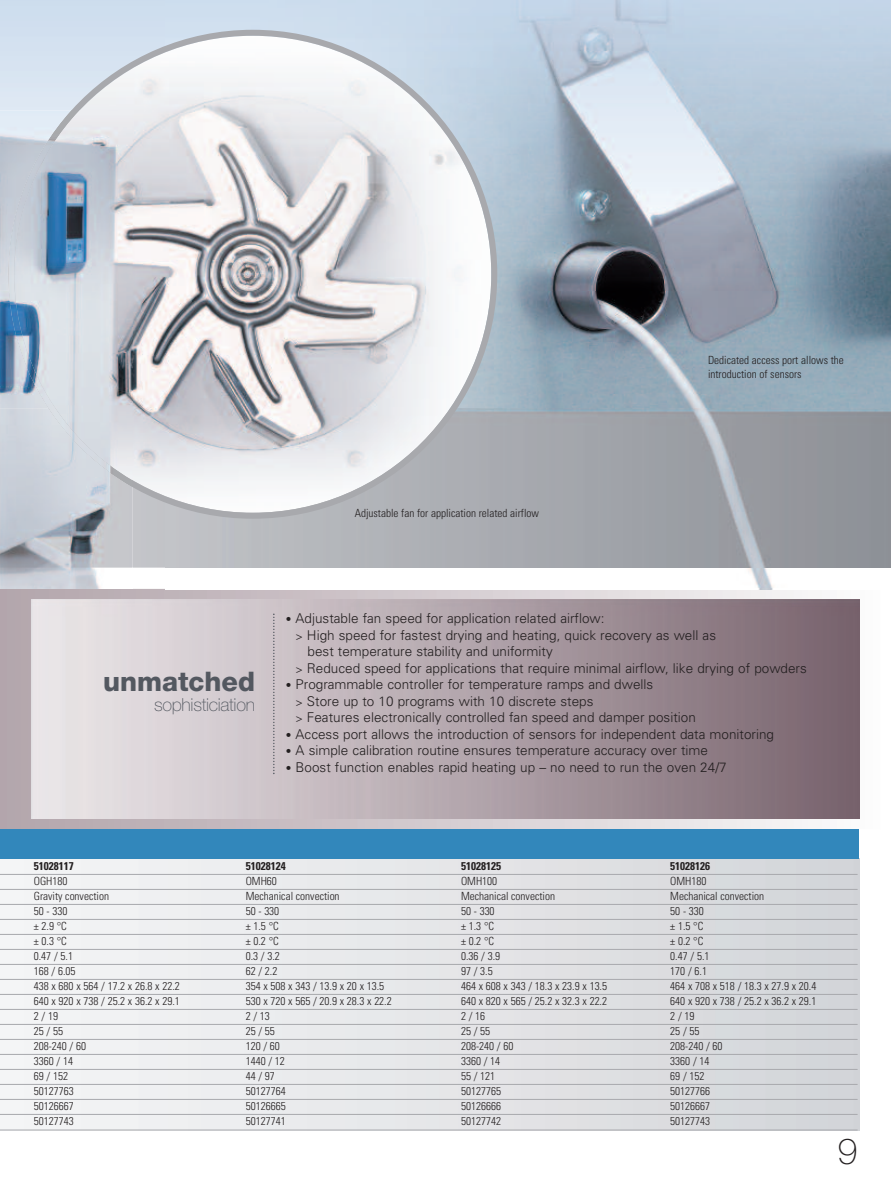
<style>
.page{position:relative;width:891px;height:1188px;background:#fff}
.page>*{position:absolute;margin:0;border:0;box-sizing:border-box;transform-origin:0 0}
.t1{font:100 36px "Helvetica Neue";color:#231f20}
.t2{font:800 27px "Helvetica Neue";color:#535860}
.t3{font:100 18px "Helvetica Neue";letter-spacing:-.015em;color:#535860}
.t4{font:300 13.5px/16.5px "Univers";color:#231f20}
.t5{font:300 condensed 11.25px/13.5px "Univers";color:#231f20}
.t6{font:700 condensed 11.25px "Univers";color:#231f20}
.s1{font-size:11.25px}
</style>
<div class="page">
<img style="left:166px;top:291px;width:725px;height:298px">
<img style="left:0;top:0;width:891px;height:291px">
<img style="left:0;top:589px;width:860px;height:240px">
<img style="left:32px;top:600px;width:828px;height:219px">
<svg style="left:273px;top:614px;width:2px;height:160px"></svg>
<div style="left:0;top:829px;width:859px;height:30px;background:#3287bb"></div>
<hr style="left:0;top:874px;width:858px;height:1px;background:#a8a9ad">
<hr style="left:0;top:889px;width:858px;height:1px;background:#a8a9ad">
<hr style="left:0;top:904px;width:858px;height:1px;background:#a8a9ad">
<hr style="left:0;top:919px;width:858px;height:1px;background:#a8a9ad">
<hr style="left:0;top:934px;width:858px;height:1px;background:#a8a9ad">
<hr style="left:0;top:949px;width:858px;height:1px;background:#a8a9ad">
<hr style="left:0;top:964px;width:858px;height:1px;background:#a8a9ad">
<hr style="left:0;top:979px;width:858px;height:1px;background:#a8a9ad">
<hr style="left:0;top:994px;width:858px;height:1px;background:#a8a9ad">
<hr style="left:0;top:1009px;width:858px;height:1px;background:#a8a9ad">
<hr style="left:0;top:1024px;width:858px;height:1px;background:#a8a9ad">
<hr style="left:0;top:1039px;width:858px;height:1px;background:#a8a9ad">
<hr style="left:0;top:1054px;width:858px;height:1px;background:#a8a9ad">
<hr style="left:0;top:1069px;width:858px;height:1px;background:#a8a9ad">
<hr style="left:0;top:1084px;width:858px;height:1px;background:#a8a9ad">
<hr style="left:0;top:1099px;width:858px;height:1px;background:#a8a9ad">
<hr style="left:0;top:1114px;width:858px;height:1px;background:#a8a9ad">
<hr style="left:0;top:1130px;width:858px;height:1px;background:#a8a9ad">
<svg style="left:8px;top:30px;width:489px;height:489px"></svg>
<img style="left:0;top:408px;width:133px;height:181px">
<img style="left:0;top:291px;width:8px;height:117px">
<img style="left:0;top:111px;width:8px;height:180px">
<img style="left:8px;top:111px;width:125px;height:376px">
<img style="left:14px;top:111px;width:119px;height:369px">
<p class="t5" style="left:708px;top:355px;width:137px">Dedicated access port allows the introduction of sensors</p>
<p class="t5" style="left:355px;top:508px;width:186px">Adjustable fan for application related airflow</p>
<h2 class="t2" style="left:103px;top:672px;width:154px">unmatched</h2>
<h3 class="t3" style="left:154px;top:698px;width:102px">sophisticiation</h3>
<p class="t4" style="left:286px;top:612px;width:320px"><span class="s1">•</span> Adjustable fan speed for application related airflow:</p>
<p class="t4" style="left:295px;top:628px;width:422px"><span class="s1">&gt;</span> High speed for fastest drying and heating, quick recovery as well as</p>
<p class="t4" style="left:308px;top:645px;width:247px">best temperature stability and uniformity</p>
<p class="t4" style="left:295px;top:661px;width:513px"><span class="s1">&gt;</span> Reduced speed for applications that require minimal airflow, like drying of powders</p>
<p class="t4" style="left:295px;top:678px;width:402px;text-indent:-10px"><span class="s1">•</span> Programmable controller for temperature ramps and dwells<br><span class="s1">&gt;</span> Store up to 10 programs with 10 discrete steps<br><span class="s1">&gt;</span> Features electronically controlled fan speed and damper position</p>
<p class="t4" style="left:286px;top:727px;width:490px"><span class="s1">•</span> Access port allows the introduction of sensors for independent data monitoring</p>
<p class="t4" style="left:286px;top:744px;width:424px"><span class="s1">•</span> A simple calibration routine ensures temperature accuracy over time</p>
<p class="t4" style="left:286px;top:760px;width:442px"><span class="s1">•</span> Boost function enables rapid heating up – no need to run the oven 24/7</p>
<p class="t6" style="left:34px;top:862px;width:41px">51028117</p>
<p class="t6" style="left:246px;top:862px;width:41px">51028124</p>
<p class="t6" style="left:461px;top:862px;width:41px">51028125</p>
<p class="t6" style="left:670px;top:862px;width:41px">51028126</p>
<p class="t5" style="left:34px;top:876px;width:35px">OGH180</p>
<p class="t5" style="left:246px;top:876px;width:33px">OMH60</p>
<p class="t5" style="left:461px;top:876px;width:38px">OMH100</p>
<p class="t5" style="left:670px;top:876px;width:38px">OMH180</p>
<p class="t5" style="left:34px;top:891px;width:77px">Gravity convection</p>
<p class="t5" style="left:246px;top:891px;width:95px">Mechanical convection</p>
<p class="t5" style="left:461px;top:891px;width:95px">Mechanical convection</p>
<p class="t5" style="left:670px;top:891px;width:95px">Mechanical convection</p>
<p class="t5" style="left:34px;top:906px;width:35px">50 - 330</p>
<p class="t5" style="left:246px;top:906px;width:35px">50 - 330</p>
<p class="t5" style="left:461px;top:906px;width:35px">50 - 330</p>
<p class="t5" style="left:670px;top:906px;width:35px">50 - 330</p>
<p class="t5" style="left:34px;top:921px;width:35px">± 2.9 °C</p>
<p class="t5" style="left:246px;top:921px;width:35px">± 1.5 °C</p>
<p class="t5" style="left:461px;top:921px;width:35px">± 1.3 °C</p>
<p class="t5" style="left:670px;top:921px;width:35px">± 1.5 °C</p>
<p class="t5" style="left:34px;top:936px;width:35px">± 0.3 °C</p>
<p class="t5" style="left:246px;top:936px;width:35px">± 0.2 °C</p>
<p class="t5" style="left:461px;top:936px;width:35px">± 0.2 °C</p>
<p class="t5" style="left:670px;top:936px;width:35px">± 0.2 °C</p>
<p class="t5" style="left:34px;top:951px;width:41px">0.47 / 5.1</p>
<p class="t5" style="left:246px;top:951px;width:36px">0.3 / 3.2</p>
<p class="t5" style="left:461px;top:951px;width:41px">0.36 / 3.9</p>
<p class="t5" style="left:670px;top:951px;width:41px">0.47 / 5.1</p>
<p class="t5" style="left:34px;top:966px;width:43px">168 / 6.05</p>
<p class="t5" style="left:246px;top:966px;width:33px">62 / 2.2</p>
<p class="t5" style="left:461px;top:966px;width:33px">97 / 3.5</p>
<p class="t5" style="left:670px;top:966px;width:38px">170 / 6.1</p>
<p class="t5" style="left:34px;top:981px;width:148px">438 x 680 x 564 / 17.2 x 26.8 x 22.2</p>
<p class="t5" style="left:246px;top:981px;width:140px">354 x 508 x 343 / 13.9 x 20 x 13.5</p>
<p class="t5" style="left:461px;top:981px;width:148px">464 x 608 x 343 / 18.3 x 23.9 x 13.5</p>
<p class="t5" style="left:670px;top:981px;width:148px">464 x 708 x 518 / 18.3 x 27.9 x 20.4</p>
<p class="t5" style="left:34px;top:996px;width:148px">640 x 920 x 738 / 25.2 x 36.2 x 29.1</p>
<p class="t5" style="left:246px;top:996px;width:148px">530 x 720 x 565 / 20.9 x 28.3 x 22.2</p>
<p class="t5" style="left:461px;top:996px;width:148px">640 x 820 x 565 / 25.2 x 32.3 x 22.2</p>
<p class="t5" style="left:670px;top:996px;width:148px">640 x 920 x 738 / 25.2 x 36.2 x 29.1</p>
<p class="t5" style="left:34px;top:1011px;width:26px">2/19</p>
<p class="t5" style="left:246px;top:1011px;width:26px">2/13</p>
<p class="t5" style="left:461px;top:1011px;width:26px">2/16</p>
<p class="t5" style="left:670px;top:1011px;width:26px">2/19</p>
<p class="t5" style="left:34px;top:1026px;width:31px">25 / 55</p>
<p class="t5" style="left:246px;top:1026px;width:31px">25 / 55</p>
<p class="t5" style="left:461px;top:1026px;width:31px">25 / 55</p>
<p class="t5" style="left:670px;top:1026px;width:31px">25 / 55</p>
<p class="t5" style="left:34px;top:1041px;width:54px">208-240 / 60</p>
<p class="t5" style="left:246px;top:1041px;width:36px">120 / 60</p>
<p class="t5" style="left:461px;top:1041px;width:54px">208-240 / 60</p>
<p class="t5" style="left:670px;top:1041px;width:54px">208-240 / 60</p>
<p class="t5" style="left:34px;top:1056px;width:41px">3360 / 14</p>
<p class="t5" style="left:246px;top:1056px;width:41px">1440 / 12</p>
<p class="t5" style="left:461px;top:1056px;width:41px">3360 / 14</p>
<p class="t5" style="left:670px;top:1056px;width:41px">3360 / 14</p>
<p class="t5" style="left:34px;top:1071px;width:36px">69 / 152</p>
<p class="t5" style="left:246px;top:1071px;width:31px">44 / 97</p>
<p class="t5" style="left:461px;top:1071px;width:36px">55 / 121</p>
<p class="t5" style="left:670px;top:1071px;width:36px">69 / 152</p>
<p class="t5" style="left:34px;top:1086px;width:41px">50127763</p>
<p class="t5" style="left:246px;top:1086px;width:41px">50127764</p>
<p class="t5" style="left:461px;top:1086px;width:41px">50127765</p>
<p class="t5" style="left:670px;top:1086px;width:41px">50127766</p>
<p class="t5" style="left:34px;top:1101px;width:41px">50126667</p>
<p class="t5" style="left:246px;top:1101px;width:41px">50126665</p>
<p class="t5" style="left:461px;top:1101px;width:41px">50126666</p>
<p class="t5" style="left:670px;top:1101px;width:41px">50126667</p>
<p class="t5" style="left:34px;top:1116px;width:41px">50127743</p>
<p class="t5" style="left:246px;top:1116px;width:41px">50127741</p>
<p class="t5" style="left:461px;top:1116px;width:41px">50127742</p>
<p class="t5" style="left:670px;top:1116px;width:41px">50127743</p>
<h1 class="t1" style="left:838px;top:1138px;width:22px">9</h1>
</div>
